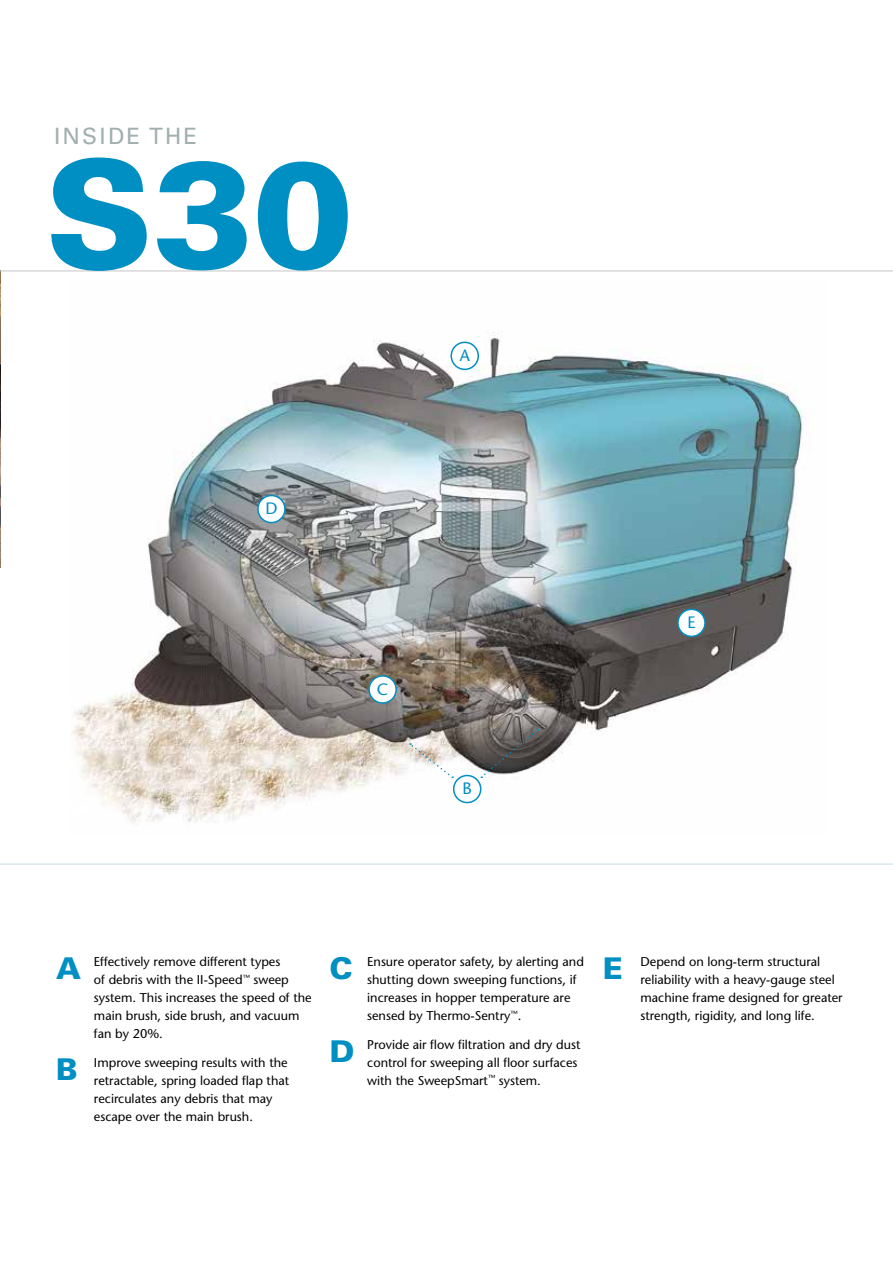
<style>
.page{position:relative;width:893px;height:1263px;background:#fff}
.page>*{position:absolute;margin:0;border:0;box-sizing:border-box;transform-origin:0 0}
.t1{font:900 150px "Univers LT Std";color:#008fc3}
.t2{font:900 30px "Univers LT Std";color:#008fc3}
.t3{font:22.5px "Univers LT Std";letter-spacing:.1em;color:#a1afae}
.t4{font:500 16.5px "Stone Sans Std";color:#008fc3}
.t5{font:500 12.75px/18px "Stone Sans Std";color:#000}
</style>
<div class="page">
<img style="left:0;top:272px;width:1px;height:296px">
<img style="left:133px;top:332px;width:671px;height:482px">
<div style="left:369px;top:676px;width:27px;height:27px;background:#fff;border-radius:50%"></div>
<div style="left:368px;top:675px;width:29px;height:29px;border:2px solid #008fc3;border-radius:50%"></div>
<div style="left:258px;top:496px;width:27px;height:27px;background:#fff;border-radius:50%"></div>
<div style="left:257px;top:495px;width:29px;height:28px;border:2px solid #008fc3;border-radius:50%"></div>
<div style="left:451px;top:342px;width:27px;height:27px;background:#fff;border-radius:50%"></div>
<div style="left:450px;top:342px;width:29px;height:28px;border:2px solid #008fc3;border-radius:50%"></div>
<div style="left:454px;top:775px;width:27px;height:27px;background:#fff;border-radius:50%"></div>
<div style="left:453px;top:775px;width:28px;height:28px;border:2px solid #008fc3;border-radius:50%"></div>
<div style="left:678px;top:609px;width:27px;height:27px;background:#fff;border-radius:50%"></div>
<div style="left:677px;top:609px;width:29px;height:28px;border:2px solid #008fc3;border-radius:50%"></div>
<svg style="left:410px;top:743px;width:43px;height:35px"></svg>
<svg style="left:481px;top:729px;width:58px;height:49px;background:#6b6967"></svg>
<svg style="left:71px;top:684px;width:175px;height:139px"></svg>
<hr style="left:0;top:271px;width:893px;height:1px;background:#c6c6c6">
<hr style="left:0;top:863px;width:893px;height:2px;background:#dae8ec">
<h3 class="t3" style="left:54px;top:123px;width:145px">INSIDE THE</h3>
<h1 class="t1" style="left:45px;top:121px;width:310px">S30</h1>
<p class="t4" style="left:265px;top:499px;width:14px">D</p>
<p class="t4" style="left:377px;top:679px;width:13px">C</p>
<p class="t4" style="left:460px;top:346px;width:12px">A</p>
<p class="t4" style="left:462px;top:779px;width:11px">B</p>
<p class="t4" style="left:687px;top:613px;width:10px">E</p>
<h2 class="t2" style="left:56px;top:950px;width:26px">A</h2>
<p class="t5" style="left:94px;top:952px;width:219px">Effectively remove different types<br>of debris with the II-Speed<sup>™</sup> sweep system. This increases the speed of the main brush, side brush, and vacuum fan by 20%.</p>
<h2 class="t2" style="left:56px;top:1050px;width:23px">B</h2>
<p class="t5" style="left:94px;top:1053px;width:197px">Improve sweeping results with the retractable, spring loaded flap that recirculates any debris that may escape over the main brush.</p>
<h2 class="t2" style="left:329px;top:950px;width:25px">C</h2>
<p class="t5" style="left:367px;top:952px;width:218px">Ensure operator safety, by alerting and shutting down sweeping functions, if increases in hopper temperature are sensed by Thermo-Sentry<sup>™</sup>.</p>
<h2 class="t2" style="left:329px;top:1032px;width:26px">D</h2>
<p class="t5" style="left:367px;top:1035px;width:215px">Provide air flow filtration and dry dust control for sweeping all floor surfaces with the SweepSmart<sup>™</sup> system.</p>
<h2 class="t2" style="left:603px;top:950px;width:22px">E</h2>
<p class="t5" style="left:640px;top:952px;width:204px">Depend on long-term structural reliability with a heavy-gauge steel machine frame designed for greater strength, rigidity, and long life.</p>
</div>
